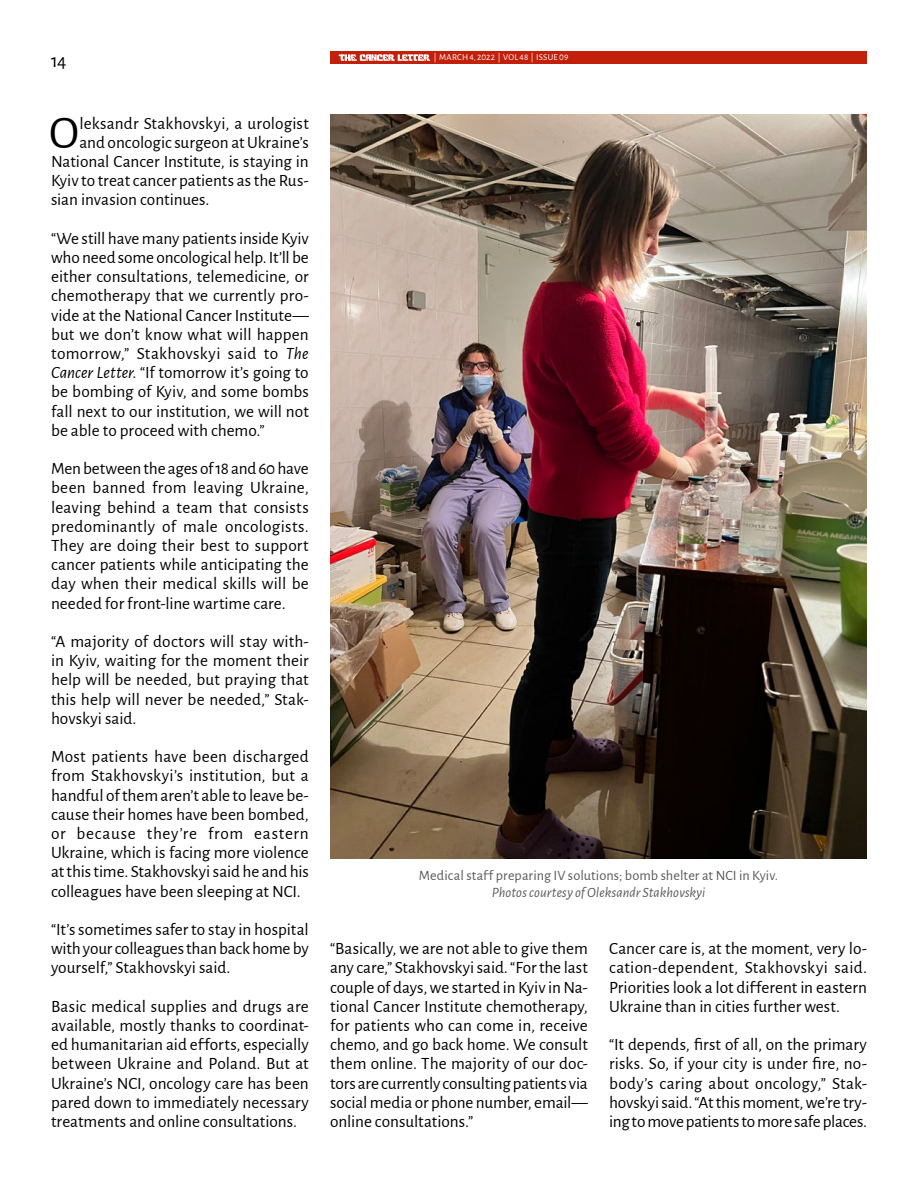
<style>
.page{position:relative;width:918px;height:1188px;background:#fff}
.page>*{position:absolute;margin:0;border:0;box-sizing:border-box;transform-origin:0 0}
.t1{font:47.25px "Alegreya Sans";color:#000}
.t2{font:19.5px "Alegreya Sans";color:#000}
.t3{font:17.25px/19.2px "Alegreya Sans";color:#000;text-align:justify}
.t4{font:14.25px "Alegreya Sans";letter-spacing:.005em;color:#58595b}
.Photo_Credit{font:italic 14.25px "Alegreya Sans";letter-spacing:.005em;color:#58595b}
.t5{font:9px "Alegreya Sans";letter-spacing:.02em;color:#fff}
.s1{font-style:italic}
</style>
<div class="page">
<div style="left:330px;top:51px;width:537px;height:13px;background:#c2200b"></div>
<svg style="left:339px;top:54px;width:91px;height:7px"></svg>
<img style="left:330px;top:115px;width:537px;height:743px">
<p class="t2" style="left:51px;top:47px;width:17px">14</p>
<p class="t5" style="left:434px;top:51px;width:136px">| MARCH 4, 2022 | VOL 48 | ISSUE 09</p>
<p class="t1" style="left:49px;top:100px;width:31px">O</p>
<p class="t3" style="left:79px;top:113px;width:231px">leksandr Stakhovskyi, a urologist</p>
<p class="t3" style="left:79px;top:132px;width:231px">and oncologic surgeon at Ukraine’s</p>
<p class="t3" style="left:51px;top:151px;width:259px">National Cancer Institute, is staying in</p>
<p class="t3" style="left:51px;top:170px;width:259px">Kyiv to treat cancer patients as the Rus-</p>
<p class="t3" style="left:51px;top:189px;width:160px">sian invasion continues.</p>
<p class="t3" style="left:51px;top:228px;width:259px">“We still have many patients inside Kyiv who need some oncological help. It’ll be either consultations, telemedicine, or chemotherapy that we currently pro&shy;vide at the National Cancer Institute— but we don’t know what will happen tomorrow,” Stakhovskyi said to <span class="s1">The Cancer Letter</span>. “If tomorrow it’s going to be bombing of Kyiv, and some bombs fall next to our institution, we will not be able to proceed with chemo.”</p>
<p class="t3" style="left:51px;top:458px;width:259px">Men between the ages of 18 and 60 have been banned from leaving Ukraine, leaving behind a team that consists predominantly of male oncologists.<br>They are doing their best to support cancer patients while anticipating the day when their medical skills will be needed for front-line wartime care.</p>
<p class="t3" style="left:51px;top:631px;width:259px">“A majority of doctors will stay with&shy;in Kyiv, waiting for the moment their help will be needed, but praying that this help will never be needed,” Stak&shy;hovskyi said.</p>
<p class="t3" style="left:51px;top:746px;width:259px">Most patients have been discharged from Stakhovskyi’s institution, but a handful of them aren’t able to leave be&shy;cause their homes have been bombed, or because they’re from eastern Ukraine, which is facing more violence at this time. Stakhovskyi said he and his colleagues have been sleeping at NCI.</p>
<p class="t3" style="left:51px;top:919px;width:259px">“It’s sometimes safer to stay in hospital with your colleagues than back home by yourself,” Stakhovskyi said.</p>
<p class="t3" style="left:51px;top:996px;width:259px">Basic medical supplies and drugs are available, mostly thanks to coordinat&shy;ed humanitarian aid efforts, especially between Ukraine and Poland. But at Ukraine’s NCI, oncology care has been pared down to immediately necessary treatments and online consultations.</p>
<p class="t4" style="left:419px;top:866px;width:361px">Medical staff preparing IV solutions; bomb shelter at NCI in Kyiv.</p>
<p class="Photo_Credit" style="left:492px;top:883px;width:215px">Photos courtesy of Oleksandr Stakhovskyi</p>
<p class="t3" style="left:330px;top:938px;width:259px">“Basically, we are not able to give them any care,” Stakhovskyi said. “For the last couple of days, we started in Kyiv in Na&shy;tional Cancer Institute chemotherapy, for patients who can come in, receive chemo, and go back home. We consult them online. The majority of our doc&shy;tors are currently consulting patients via social media or phone number, email— online consultations.”</p>
<p class="t3" style="left:609px;top:938px;width:259px">Cancer care is, at the moment, very lo&shy;cation-dependent, Stakhovskyi said.<br>Priorities look a lot different in eastern Ukraine than in cities further west.</p>
<p class="t3" style="left:609px;top:1034px;width:259px">“It depends, first of all, on the primary risks. So, if your city is under fire, no&shy;body’s caring about oncology,” Stak&shy;hovskyi said. “At this moment, we’re try&shy;ing to move patients to more safe places.</p>
</div>
